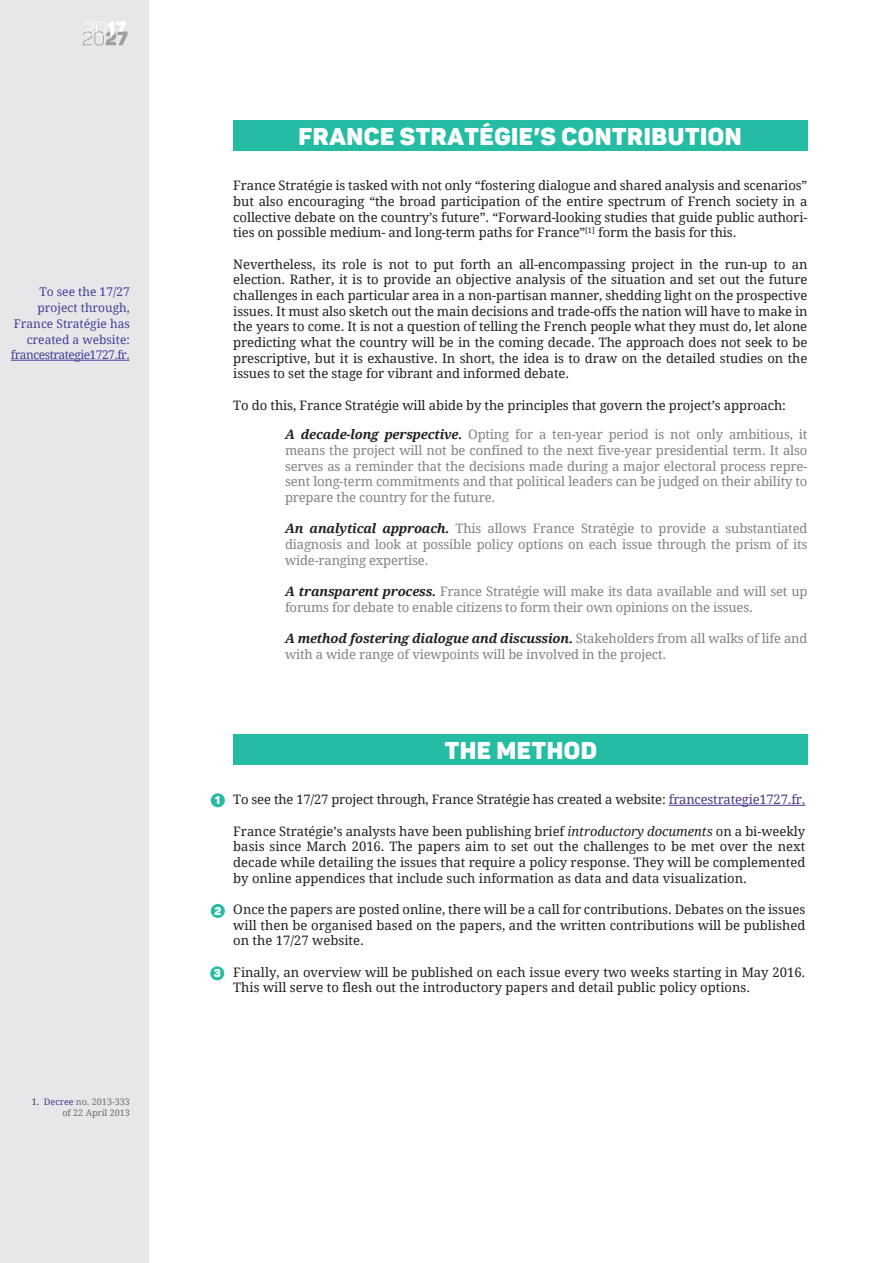
<style>
.page{position:relative;width:893px;height:1263px;background:#fff}
.page>*{position:absolute;margin:0;border:0;box-sizing:border-box;transform-origin:0 0}
.t1{font:24px "Panton Black Caps";letter-spacing:.025em;color:#fff}
.t2{font:13.05px/15.6px "Droid Serif";letter-spacing:-.01em;color:#231f20;text-align:justify}
.t3{font:13.05px/15.6px "Droid Serif";letter-spacing:-.015em;color:#808285;text-align:justify}
.t4{font:12px/15.8px "Droid Serif";color:#463f97;text-align:right}
.t5{font:11.25px "Panton Black Caps";color:#fff}
.t6{font:9px/10.8px "Droid Serif";color:#6c6d70;text-align:right}
.s1{color:#3e3e3f}
.s2{color:#4b378b}
.s3{font-weight:700;font-style:italic;color:#231f20}
.s4{font-style:italic}
</style>
<div class="page">
<hr style="left:669px;top:805px;width:136px;height:1px;background:#4b378b">
<div style="left:0;top:0;width:149px;height:1263px;background:#e6e7e9"></div>
<svg style="left:83px;top:21px;width:45px;height:25px"></svg>
<hr style="left:11px;top:360px;width:118px;height:1px;background:#463f97">
<div style="left:211px;top:793px;width:14px;height:14px;background:#24bca3;border-radius:50%"></div>
<div style="left:211px;top:904px;width:14px;height:14px;background:#24bca3;border-radius:50%"></div>
<div style="left:210px;top:966px;width:14px;height:14px;background:#24bca3;border-radius:50%"></div>
<div style="left:233px;top:121px;width:574px;height:30px;background:#24bca3"></div>
<div style="left:233px;top:734px;width:574px;height:31px;background:#24bca3"></div>
<p class="t4" style="left:11px;top:284px;width:121px">To see the 17/27 project through,<br>France Stratégie has created a website: francestrategie1727.fr.</p>
<p class="t6" style="left:32px;top:1096px;width:100px"><span class="s1">1.</span> <span class="s2">Decree</span> no. 2013-333 of 22 April 2013</p>
<h1 class="t1" style="left:299px;top:121px;width:445px">FRANCE STRATÉGIE’S CONTRIBUTION</h1>
<p class="t2" style="left:233px;top:178px;width:576px">France Stratégie is tasked with not only “fostering dialogue and shared analysis and scenarios” but also encouraging “the broad participation of the entire spectrum of French society in a collective debate on the country’s future”. “Forward-looking studies that guide public authori&shy;ties on possible medium- and long-term paths for France”<sup>[1]</sup> form the basis for this.</p>
<p class="t2" style="left:233px;top:256px;width:576px">Nevertheless, its role is not to put forth an all-encompassing project in the run-up to an election. Rather, it is to provide an objective analysis of the situation and set out the future challenges in each particular area in a non-partisan manner, shedding light on the prospective issues. It must also sketch out the main decisions and trade-offs the nation will have to make in the years to come. It is not a question of telling the French people what they must do, let alone predicting what the country will be in the coming decade. The approach does not seek to be prescriptive, but it is exhaustive. In short, the idea is to draw on the detailed studies on the issues to set the stage for vibrant and informed debate.</p>
<p class="t2" style="left:233px;top:397px;width:554px">To do this, France Stratégie will abide by the principles that govern the project’s approach:</p>
<p class="t3" style="left:285px;top:427px;width:524px"><span class="s3">A decade-long perspective.</span> Opting for a ten-year period is not only ambitious, it means the project will not be confined to the next five-year presidential term. It also serves as a reminder that the decisions made during a major electoral process repre&shy;sent long-term commitments and that political leaders can be judged on their ability to prepare the country for the future.</p>
<p class="t3" style="left:285px;top:521px;width:524px"><span class="s3">An analytical approach.</span> This allows France Stratégie to provide a substantiated diagnosis and look at possible policy options on each issue through the prism of its wide-ranging expertise.</p>
<p class="t3" style="left:285px;top:583px;width:524px"><span class="s3">A transparent process.</span> France Stratégie will make its data available and will set up forums for debate to enable citizens to form their own opinions on the issues.</p>
<p class="t3" style="left:285px;top:630px;width:524px"><span class="s3">A method fostering dialogue and discussion.</span> Stakeholders from all walks of life and with a wide range of viewpoints will be involved in the project.</p>
<h1 class="t1" style="left:445px;top:734px;width:154px">THE METHOD</h1>
<p class="t5" style="left:215px;top:793px;width:7px">1</p>
<p class="t5" style="left:214px;top:904px;width:8px">2</p>
<p class="t5" style="left:214px;top:966px;width:9px">3</p>
<p class="t2" style="left:233px;top:791px;width:574px">To see the 17/27 project through, France Stratégie has created a website: <span class="s2">francestrategie1727.fr.</span></p>
<p class="t2" style="left:233px;top:823px;width:574px">France Stratégie’s analysts have been publishing brief <span class="s4">introductory documents</span> on a bi-weekly basis since March 2016. The papers aim to set out the challenges to be met over the next decade while detailing the issues that require a policy response. They will be complemented by online appendices that include such information as data and data visualization.</p>
<p class="t2" style="left:233px;top:901px;width:574px">Once the papers are posted online, there will be a call for contributions. Debates on the issues will then be organised based on the papers, and the written contributions will be published on the 17/27 website.</p>
<p class="t2" style="left:233px;top:964px;width:574px">Finally, an overview will be published on each issue every two weeks starting in May 2016.<br>This will serve to flesh out the introductory papers and detail public policy options.</p>
</div>
